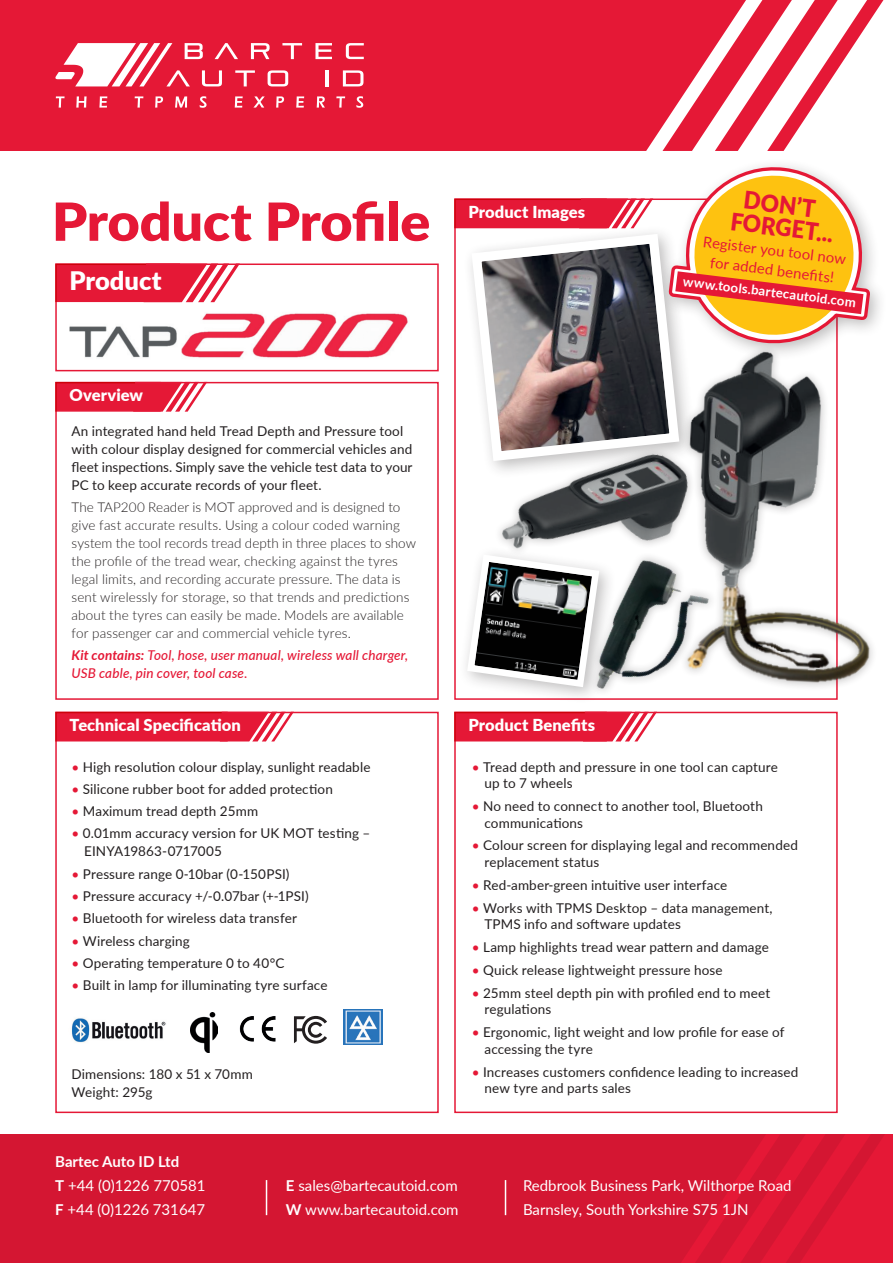
<style>
.page{position:relative;width:893px;height:1263px;background:#fff}
.page>*{position:absolute;margin:0;border:0;box-sizing:border-box;transform-origin:0 0}
.t1{font:900 52.5px "Lato";letter-spacing:-.01em;color:#e51836;scale:1.06 1}
.t2{font:900 25.5px "Lato";color:#fff}
.t3{font:900 24.15px/23px "Lato";color:#e51836;text-align:center;scale:.93 1}
.t4{font:900 16.5px "Lato";letter-spacing:.005em;color:#fff}
.t5{font:15px/24px "Lato";color:#fff}
.t6{font:700 15px "Lato";color:#fff}
.t7{font:14.85px/19.8px "Lato";color:#e51836;text-align:center}
.t8{font:13.5px/16.5px "Lato";letter-spacing:.01em;color:#231f20}
.t9{font:300 13.5px/18px "Lato";letter-spacing:.005em;color:#231f20}
.t10{font:italic 500 13.5px/18px "Lato";letter-spacing:.01em;color:#e51836}
.t11{font:700 13.2px "Lato";color:#fff}
.s1{font-weight:700}
.s2{color:#e51836}
</style>
<div class="page">
<div style="left:55px;top:382px;width:384px;height:318px;border:2px solid #e51836"></div>
<div style="left:55px;top:382px;width:106px;height:30px;background:#e51836;border:2px solid #e51836"></div>
<svg style="left:133px;top:382px;width:74px;height:30px"></svg>
<div style="left:0;top:0;width:610px;height:151px;background:#e51836"></div>
<svg style="left:315px;top:43px;width:17px;height:16px"></svg>
<svg style="left:346px;top:43px;width:18px;height:16px"></svg>
<svg style="left:55px;top:43px;width:247px;height:43px"></svg>
<hr style="left:325px;top:70px;width:3px;height:16px;background:#fff">
<svg style="left:343px;top:70px;width:20px;height:16px"></svg>
<svg style="left:56px;top:96px;width:9px;height:12px"></svg>
<svg style="left:76px;top:96px;width:11px;height:12px"></svg>
<svg style="left:99px;top:96px;width:8px;height:12px"></svg>
<svg style="left:135px;top:96px;width:8px;height:12px"></svg>
<svg style="left:155px;top:96px;width:8px;height:12px"></svg>
<svg style="left:175px;top:96px;width:12px;height:12px"></svg>
<svg style="left:200px;top:96px;width:7px;height:12px"></svg>
<svg style="left:235px;top:96px;width:8px;height:12px"></svg>
<svg style="left:253px;top:96px;width:12px;height:12px"></svg>
<svg style="left:276px;top:96px;width:8px;height:12px"></svg>
<svg style="left:296px;top:96px;width:8px;height:12px"></svg>
<svg style="left:317px;top:96px;width:8px;height:12px"></svg>
<svg style="left:336px;top:96px;width:9px;height:12px"></svg>
<svg style="left:356px;top:96px;width:7px;height:12px"></svg>
<div style="left:55px;top:263px;width:384px;height:108px;border:2px solid #e51836"></div>
<div style="left:55px;top:712px;width:384px;height:401px;border:2px solid #e51836"></div>
<div style="left:454px;top:712px;width:384px;height:401px;border:2px solid #e51836"></div>
<div style="left:55px;top:263px;width:125px;height:39px;background:#e51836;border:2px solid #e51836"></div>
<div style="left:454px;top:198px;width:153px;height:30px;background:#e51836;border:2px solid #e51836"></div>
<div style="left:55px;top:712px;width:173px;height:29px;background:#e51836;border:2px solid #e51836"></div>
<div style="left:454px;top:712px;width:153px;height:29px;background:#e51836;border:2px solid #e51836"></div>
<svg style="left:144px;top:263px;width:96px;height:39px"></svg>
<svg style="left:583px;top:712px;width:74px;height:29px"></svg>
<svg style="left:220px;top:712px;width:74px;height:29px"></svg>
<div style="left:0;top:1134px;width:686px;height:129px;background:#d41632"></div>
<svg style="left:686px;top:1134px;width:199px;height:129px;background:#dc1734"></svg>
<hr style="left:266px;top:1180px;width:1px;height:35px;background:#fff">
<hr style="left:505px;top:1180px;width:1px;height:35px;background:#fff">
<img style="left:69px;top:313px;width:339px;height:45px">
<div style="left:463px;top:225px;width:234px;height:254px;background:#231f20;opacity:.3"></div>
<svg style="left:467px;top:229px;width:203px;height:237px"></svg>
<img style="left:71px;top:1018px;width:95px;height:25px">
<img style="left:239px;top:1016px;width:37px;height:26px">
<img style="left:190px;top:1012px;width:27px;height:40px">
<svg style="left:294px;top:1016px;width:33px;height:28px"></svg>
<img style="left:732px;top:580px;width:141px;height:107px">
<img style="left:670px;top:362px;width:160px;height:245px">
<img style="left:478px;top:424px;width:216px;height:122px">
<img style="left:539px;top:531px;width:193px;height:169px">
<img style="left:343px;top:1010px;width:40px;height:35px">
<div style="left:458px;top:546px;width:159px;height:159px;background:#231f20;opacity:.3"></div>
<svg style="left:463px;top:551px;width:140px;height:140px"></svg>
<div style="left:659px;top:157px;width:229px;height:205px;background:#231f20;opacity:.3"></div>
<svg style="left:525px;top:0;width:358px;height:352px"></svg>
<p class="t1" style="left:52px;top:182px;width:359px">Product Profile</p>
<p class="t2" style="left:70px;top:262px;width:94px">Product</p>
<p class="t4" style="left:70px;top:383px;width:75px">Overview</p>
<p class="t8" style="left:72px;top:421px;width:342px;line-height:18px">An integrated hand held Tread Depth and Pressure tool with colour display designed for commercial vehicles and fleet inspections. Simply save the vehicle test data to your PC to keep accurate records of your fleet.</p>
<p class="t9" style="left:72px;top:498px;width:346px">The TAP200 Reader is MOT approved and is designed to give fast accurate results. Using a colour coded warning system the tool records tread depth in three places to show the profile of the tread wear, checking against the tyres legal limits, and recording accurate pressure. The data is sent wirelessly for storage, so that trends and predictions about the tyres can easily be made. Models are available for passenger car and commercial vehicle tyres.</p>
<p class="t10" style="left:72px;top:646px;width:338px"><span class="s1">Kit contains:</span> Tool, hose, user manual, wireless wall charger,<br>USB cable, pin cover, tool case.</p>
<p class="t4" style="left:468px;top:199px;width:118px">Product Images</p>
<p class="t4" style="left:70px;top:712px;width:173px">Technical Specification</p>
<p class="t4" style="left:468px;top:712px;width:128px">Product Benefits</p>
<p class="t3" style="left:735px;top:186px;width:112px;rotate:7deg">DON’T<br>FORGET...</p>
<p class="t11" style="left:684px;top:272px;width:176px;rotate:7deg">www.tools.bartecautoid.com</p>
<p class="t7" style="left:704px;top:231px;width:145px;rotate:7deg">Register you tool now for added benefi ts!</p>
<p class="t8" style="left:72px;top:758px;width:300px"><span class="s2">•</span> High resolution colour display, sunlight readable</p>
<p class="t8" style="left:72px;top:780px;width:263px"><span class="s2">•</span> Silicone rubber boot for added protection</p>
<p class="t8" style="left:72px;top:802px;width:188px"><span class="s2">•</span> Maximum tread depth 25mm</p>
<p class="t8" style="left:84px;top:824px;width:288px;line-height:18px;text-indent:-13px"><span class="s2">•</span> 0.01mm accuracy version for UK MOT testing –<br>EINYA19863-0717005</p>
<p class="t8" style="left:72px;top:865px;width:220px"><span class="s2">•</span> Pressure range 0-10bar (0-150PSI)</p>
<p class="t8" style="left:72px;top:887px;width:239px"><span class="s2">•</span> Pressure accuracy +/-0.07bar (+-1PSI)</p>
<p class="t8" style="left:72px;top:909px;width:227px"><span class="s2">•</span> Bluetooth for wireless data transfer</p>
<p class="t8" style="left:72px;top:932px;width:120px"><span class="s2">•</span> Wireless charging</p>
<p class="t8" style="left:72px;top:954px;width:215px"><span class="s2">•</span> Operating temperature 0 to 40°C</p>
<p class="t8" style="left:72px;top:976px;width:257px"><span class="s2">•</span> Built in lamp for illuminating tyre surface</p>
<p class="t8" style="left:72px;top:1065px;width:183px">Dimensions: 180 x 51 x 70mm</p>
<p class="t8" style="left:72px;top:1083px;width:83px">Weight: 295g</p>
<p class="t8" style="left:484px;top:758px;width:295px;text-indent:-13px"><span class="s2">•</span> Tread depth and pressure in one tool can capture up to 7 wheels</p>
<p class="t8" style="left:484px;top:797px;width:280px;text-indent:-13px"><span class="s2">•</span> No need to connect to another tool, Bluetooth communications</p>
<p class="t8" style="left:484px;top:837px;width:315px;text-indent:-13px"><span class="s2">•</span> Colour screen for displaying legal and recommended replacement status</p>
<p class="t8" style="left:472px;top:876px;width:257px"><span class="s2">•</span> Red-amber-green intuitive user interface</p>
<p class="t8" style="left:484px;top:899px;width:290px;text-indent:-13px"><span class="s2">•</span> Works with TPMS Desktop – data management,<br>TPMS info and software updates</p>
<p class="t8" style="left:472px;top:938px;width:299px"><span class="s2">•</span> Lamp highlights tread wear pattern and damage</p>
<p class="t8" style="left:472px;top:961px;width:252px"><span class="s2">•</span> Quick release lightweight pressure hose</p>
<p class="t8" style="left:484px;top:984px;width:287px;text-indent:-13px"><span class="s2">•</span> 25mm steel depth pin with profiled end to meet regulations</p>
<p class="t8" style="left:484px;top:1023px;width:301px;text-indent:-13px"><span class="s2">•</span> Ergonomic, light weight and low profile for ease of accessing the tyre</p>
<p class="t8" style="left:484px;top:1063px;width:315px;text-indent:-13px"><span class="s2">•</span> Increases customers confidence leading to increased new tyre and parts sales</p>
<p class="t6" style="left:55px;top:1150px;width:126px">Bartec Auto ID Ltd</p>
<p class="t5" style="left:55px;top:1172px;width:152px"><span class="s1">T</span> +44 (0)1226 770581</p>
<p class="t5" style="left:55px;top:1196px;width:151px"><span class="s1">F</span> +44 (0)1226 731647</p>
<p class="t5" style="left:286px;top:1172px;width:174px"><span class="s1">E</span> sales@bartecautoid.com<br><span class="s1">W</span> www.bartecautoid.com</p>
<p class="t5" style="left:523px;top:1172px;width:270px">Redbrook Business Park, Wilthorpe Road</p>
<p class="t5" style="left:523px;top:1196px;width:227px">Barnsley, South Yorkshire S75 1JN</p>
</div>
